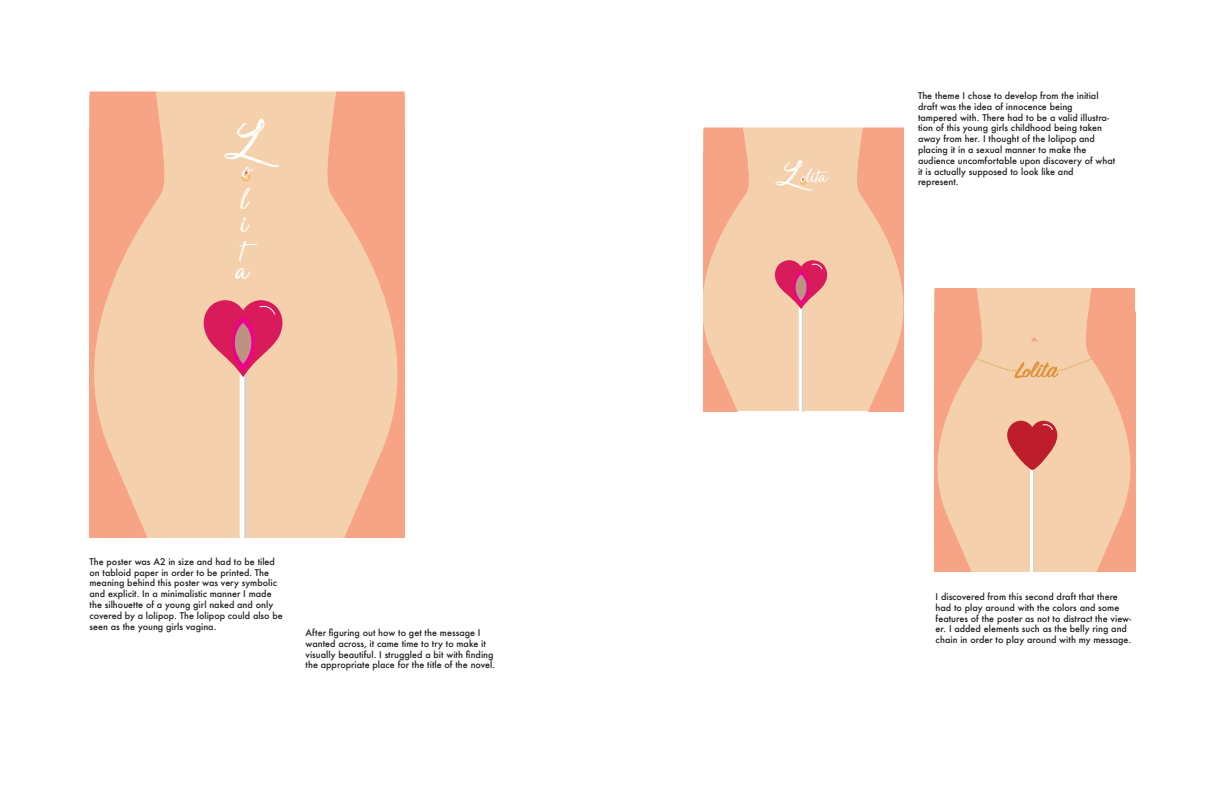
<style>
.page{position:relative;width:1224px;height:792px;background:#fff}
.page>*{position:absolute;margin:0;border:0;box-sizing:border-box;transform-origin:0 0}
.t1{font:66.9px "Sensations and Qualities";color:#fff}
.t2{font:42.5px "Sensations and Qualities";color:#fff;scale:1.04 1}
.t3{font:40px/28.1px "Sensations and Qualities";color:#fff}
.t4{font:32.2px "Sensations and Qualities";color:#fff;scale:1.17 1}
.t5{font:25.4px "Sensations and Qualities";color:#fff;scale:1.04 1}
.t6{font:500 9px/10.8px "Futura";color:#231f20}
.s1{font-size:20.5px}
</style>
<div class="page">
<svg style="left:90px;top:92px;width:315px;height:445px;background:#f4bf9f"></svg>
<svg style="left:704px;top:128px;width:200px;height:283px;background:#f4c1a2"></svg>
<svg style="left:935px;top:288px;width:200px;height:284px;background:#f3bf9e"></svg>
<p class="t1" style="left:223px;top:109px;width:36px">L</p>
<p class="t3" style="left:242px;top:188px;width:8px">l</p>
<p class="t3" style="left:241px;top:211px;width:10px">i t</p>
<p class="t3" style="left:238px;top:258px;width:14px">a</p>
<p class="t4" style="left:244px;top:153px;width:9px">o</p>
<p class="t6" style="left:90px;top:556px;width:195px">The poster was A2 in size and had to be tiled on tabloid paper in order to be printed. The meaning behind this poster was very symbolic and explicit. In a minimalistic manner I made the silhouette of a young girl naked and only covered by a lolipop. The lolipop could also be seen as the young girls vagina.</p>
<p class="t6" style="left:306px;top:627px;width:191px">After figuring out how to get the message I wanted across, it came time to try to make it visually beautiful. I struggled a bit with finding the appropriate place for the title of the novel.</p>
<p class="t2" style="left:775px;top:153px;width:24px">L</p>
<p class="t5" style="left:801px;top:163px;width:27px"><span class="s1">o</span>lita</p>
<p class="t6" style="left:918px;top:90px;width:182px">The theme I chose to develop from the initial draft was the idea of innocence being</p>
<p class="t6" style="left:918px;top:112px;width:193px">tampered with. There had to be a valid illustra&shy;tion of this young girls childhood being taken away from her. I thought of the lolipop and placing it in a sexual manner to make the</p>
<p class="t6" style="left:918px;top:155px;width:199px">audience uncomfortable upon discovery of what it is actually supposed to look like and</p>
<p class="t6" style="left:918px;top:176px;width:42px">represent.</p>
<p class="t6" style="left:936px;top:591px;width:197px">I discovered from this second draft that there had to play around with the colors and some features of the poster as not to distract the view&shy;er. I added elements such as the belly ring and chain in order to play around with my message.</p>
</div>
